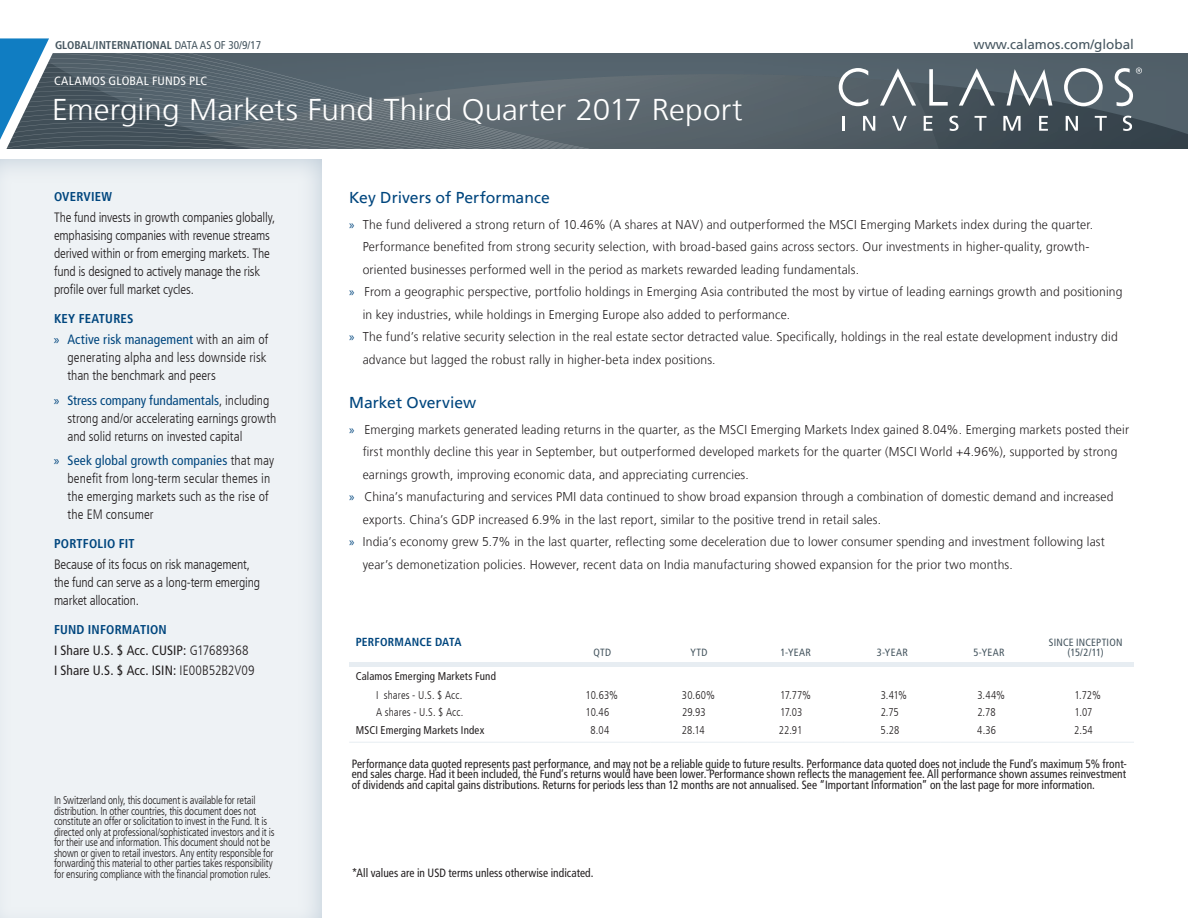
<style>
.page{position:relative;width:1188px;height:918px;background:#fff}
.page>*{position:absolute;margin:0;border:0;box-sizing:border-box;transform-origin:0 0}
.t1{font:300 30px "Frutiger LT";color:#fff;scale:1.05 1}
.t2{font:15.75px "Frutiger LT";color:#00467e}
.t3{font:300 condensed 13.5px/18px "Frutiger LT";letter-spacing:-.01em;color:#231f20}
.t4{font:300 condensed 13.5px/18px "Frutiger LT";letter-spacing:.01em;color:#231f20}
.t5{font:condensed 13.5px/20.2px "Frutiger LT";letter-spacing:.005em;color:#231f20}
.t6{font:13.5px "Frutiger LT";color:#45555f}
.t7{font:300 12.75px "Frutiger LT";letter-spacing:.015em;color:#231f20;scale:.95 1}
.t8{font:700 condensed 12.75px "Frutiger LT";letter-spacing:.015em;color:#00467e}
.t9{font:condensed 12px/10.5px "Frutiger LT";letter-spacing:.005em;color:#231f20;text-align:justify;scale:.95 1}
.t10{font:condensed 12px "Frutiger LT";letter-spacing:.015em;color:#fff;scale:1.05 1}
.t11{font:700 condensed 11.7px "Frutiger LT";letter-spacing:.02em;color:#00467e}
.t12{font:300 condensed 11.25px/10.5px "Frutiger LT";letter-spacing:-.015em;color:#231f20;scale:.95 1}
.t13{font:300 condensed 11.25px "Frutiger LT";letter-spacing:-.015em;color:#231f20}
.t14{font:condensed 11.25px "Frutiger LT";letter-spacing:.015em;color:#231f20}
.t15{font:700 condensed 11.25px "Frutiger LT";color:#45555f}
.t16{font:300 condensed 11.25px "Frutiger LT";letter-spacing:.01em;color:#231f20}
.t17{font:condensed 10.5px/10.5px "Frutiger LT";letter-spacing:.025em;color:#45555f;text-align:center}
.s1{font-weight:400}
.s2{font-family:"Myriad Pro";font-weight:400;font-stretch:normal;color:#00467e}
.s3{font-weight:400;color:#00467e}
.s4{font-weight:300}
.s5{font-family:"Myriad Pro";font-weight:400;color:#00467e}
.s6{color:#00467e}
</style>
<div class="page">
<svg style="left:60px;top:54px;width:1128px;height:94px;background:#55626a"></svg>
<svg style="left:0;top:38px;width:60px;height:111px"></svg>
<svg style="left:929px;top:69px;width:19px;height:37px"></svg>
<svg style="left:1007px;top:69px;width:45px;height:37px"></svg>
<svg style="left:1064px;top:68px;width:39px;height:38px"></svg>
<svg style="left:880px;top:68px;width:36px;height:38px"></svg>
<svg style="left:959px;top:68px;width:36px;height:38px"></svg>
<svg style="left:839px;top:68px;width:29px;height:38px"></svg>
<svg style="left:1115px;top:68px;width:27px;height:39px"></svg>
<hr style="left:842px;top:116px;width:3px;height:15px;background:#fff">
<svg style="left:863px;top:116px;width:12px;height:15px"></svg>
<svg style="left:892px;top:116px;width:15px;height:15px"></svg>
<svg style="left:924px;top:116px;width:8px;height:15px"></svg>
<svg style="left:949px;top:116px;width:10px;height:15px"></svg>
<svg style="left:975px;top:116px;width:12px;height:15px"></svg>
<svg style="left:1003px;top:116px;width:18px;height:15px"></svg>
<svg style="left:1039px;top:116px;width:9px;height:15px"></svg>
<svg style="left:1066px;top:116px;width:12px;height:15px"></svg>
<svg style="left:1095px;top:116px;width:12px;height:15px"></svg>
<svg style="left:1123px;top:116px;width:9px;height:15px"></svg>
<hr style="left:349px;top:663px;width:785px;height:4px;background:#e7edf2">
<hr style="left:349px;top:742px;width:205px;height:1px;background:#e7edf2">
<hr style="left:554px;top:742px;width:97px;height:1px;background:#e7edf2">
<hr style="left:651px;top:742px;width:96px;height:1px;background:#e7edf2">
<hr style="left:747px;top:742px;width:97px;height:1px;background:#e7edf2">
<hr style="left:844px;top:742px;width:97px;height:1px;background:#e7edf2">
<hr style="left:941px;top:742px;width:96px;height:1px;background:#e7edf2">
<hr style="left:1037px;top:742px;width:97px;height:1px;background:#e7edf2">
<div style="left:0;top:155px;width:323px;height:763px;background:#eef2f5"></div>
<p class="t15" style="left:55px;top:39px;width:208px">GLOBAL/INTERNATIONAL <span class="s1">DATA AS OF 30/9/17</span></p>
<p class="t10" style="left:54px;top:73px;width:147px">CALAMOS GLOBAL FUNDS PLC</p>
<h1 class="t1" style="left:52px;top:92px;width:659px">Emerging Markets Fund Third Quarter 2017 Report</h1>
<p class="t6" style="left:973px;top:36px;width:162px">www.calamos.com/global</p>
<p class="t8" style="left:54px;top:189px;width:60px">OVERVIEW</p>
<p class="t3" style="left:54px;top:209px;width:223px">The fund invests in growth companies globally, emphasising companies with revenue streams derived within or from emerging markets. The fund is designed to actively manage the risk profile over full market cycles.</p>
<p class="t8" style="left:54px;top:311px;width:81px">KEY FEATURES</p>
<p class="t3" style="left:67px;top:330px;width:202px;text-indent:-14px"><span class="s2">»</span> <span class="s3">Active risk management</span> with an aim of generating alpha and less downside risk than the benchmark and peers</p>
<p class="t3" style="left:67px;top:391px;width:210px;text-indent:-14px"><span class="s2">»</span> <span class="s3">Stress company fundamentals</span>, including strong and/or accelerating earnings growth and solid returns on invested capital</p>
<p class="t4" style="left:67px;top:452px;width:208px;text-indent:-14px"><span class="s2">»</span> <span class="s3">Seek global growth companies</span> that may benefit from long-term secular themes in the emerging markets such as the rise of the EM consumer</p>
<p class="t8" style="left:54px;top:536px;width:82px">PORTFOLIO FIT</p>
<p class="t3" style="left:54px;top:556px;width:208px">Because of its focus on risk management, the fund can serve as a long-term emerging market allocation.</p>
<p class="t8" style="left:54px;top:622px;width:114px">FUND INFORMATION</p>
<p class="t5" style="left:54px;top:640px;width:202px">I Share U.S. $ Acc. CUSIP: <span class="s4">G17689368<br></span>I Share U.S. $ Acc. ISIN: <span class="s4">IE00B52B2V09</span></p>
<p class="t12" style="left:54px;top:795px;width:234px">In Switzerland only, this document is available for retail distribution. In other countries, this document does not constitute an offer or solicitation to invest in the Fund. It is directed only at professional/sophisticated investors and it is for their use and information. This document should not be shown or given to retail investors. Any entity responsible for forwarding this material to other parties takes responsibility for ensuring compliance with the financial promotion rules.</p>
<p class="t2" style="left:349px;top:188px;width:202px">Key Drivers of Performance</p>
<p class="t7" style="left:349px;top:217px;width:785px"><span class="s5">»</span><span class="s6">»</span> The fund delivered a strong return of 10.46% (A shares at NAV) and outperformed the MSCI Emerging Markets index during the quarter.</p>
<p class="t7" style="left:363px;top:240px;width:767px">Performance benefited from strong security selection, with broad-based gains across sectors. Our investments in higher-quality, growth-</p>
<p class="t7" style="left:363px;top:262px;width:524px">oriented businesses performed well in the period as markets rewarded leading fundamentals.</p>
<p class="t7" style="left:349px;top:285px;width:816px"><span class="s5">»</span><span class="s6">»</span> From a geographic perspective, portfolio holdings in Emerging Asia contributed the most by virtue of leading earnings growth and positioning</p>
<p class="t7" style="left:363px;top:307px;width:451px">in key industries, while holdings in Emerging Europe also added to performance.</p>
<p class="t7" style="left:349px;top:330px;width:811px"><span class="s5">»</span><span class="s6">»</span> The fund’s relative security selection in the real estate sector detracted value. Specifically, holdings in the real estate development industry did</p>
<p class="t7" style="left:363px;top:352px;width:373px">advance but lagged the robust rally in higher-beta index positions.</p>
<p class="t2" style="left:349px;top:393px;width:129px">Market Overview</p>
<p class="t7" style="left:349px;top:422px;width:822px"><span class="s5">»</span><span class="s6">»</span> Emerging markets generated leading returns in the quarter, as the MSCI Emerging Markets Index gained 8.04%. Emerging markets posted their</p>
<p class="t7" style="left:363px;top:445px;width:796px">first monthly decline this year in September, but outperformed developed markets for the quarter (MSCI World +4.96%), supported by strong</p>
<p class="t7" style="left:363px;top:467px;width:408px">earnings growth, improving economic data, and appreciating currencies.</p>
<p class="t7" style="left:349px;top:489px;width:806px"><span class="s5">»</span><span class="s6">»</span> China’s manufacturing and services PMI data continued to show broad expansion through a combination of domestic demand and increased</p>
<p class="t7" style="left:363px;top:512px;width:547px">exports. China’s GDP increased 6.9% in the last report, similar to the positive trend in retail sales.</p>
<p class="t7" style="left:349px;top:534px;width:797px"><span class="s5">»</span><span class="s6">»</span> India’s economy grew 5.7% in the last quarter, reflecting some deceleration due to lower consumer spending and investment following last</p>
<p class="t7" style="left:363px;top:557px;width:686px">year’s demonetization policies. However, recent data on India manufacturing showed expansion for the prior two months.</p>
<p class="t11" style="left:356px;top:635px;width:107px">PERFORMANCE DATA</p>
<p class="t17" style="left:594px;top:647px;width:19px">QTD</p>
<p class="t17" style="left:690px;top:647px;width:19px">YTD</p>
<p class="t17" style="left:780px;top:647px;width:32px">1-YEAR</p>
<p class="t17" style="left:877px;top:647px;width:33px">3-YEAR</p>
<p class="t17" style="left:973px;top:647px;width:33px">5-YEAR</p>
<p class="t17" style="left:1049px;top:637px;width:75px">SINCE INCEPTION (15/2/11)</p>
<p class="t14" style="left:356px;top:670px;width:142px">Calamos Emerging Markets Fund</p>
<p class="t16" style="left:376px;top:688px;width:88px">I shares - U.S. $ Acc.</p>
<p class="t13" style="left:586px;top:688px;width:34px">10.63%</p>
<p class="t13" style="left:682px;top:688px;width:35px">30.60%</p>
<p class="t13" style="left:780px;top:688px;width:33px">17.77%</p>
<p class="t13" style="left:881px;top:688px;width:28px">3.41%</p>
<p class="t13" style="left:977px;top:688px;width:29px">3.44%</p>
<p class="t13" style="left:1074px;top:688px;width:28px">1.72%</p>
<p class="t16" style="left:376px;top:706px;width:89px">A shares - U.S. $ Acc.</p>
<p class="t13" style="left:586px;top:706px;width:25px">10.46</p>
<p class="t13" style="left:682px;top:706px;width:25px">29.93</p>
<p class="t13" style="left:780px;top:706px;width:24px">17.03</p>
<p class="t13" style="left:881px;top:706px;width:20px">2.75</p>
<p class="t13" style="left:977px;top:706px;width:20px">2.78</p>
<p class="t13" style="left:1074px;top:706px;width:19px">1.07</p>
<p class="t14" style="left:356px;top:724px;width:130px">MSCI Emerging Markets Index</p>
<p class="t13" style="left:591px;top:724px;width:20px">8.04</p>
<p class="t13" style="left:682px;top:724px;width:24px">28.14</p>
<p class="t13" style="left:779px;top:724px;width:25px">22.91</p>
<p class="t13" style="left:881px;top:724px;width:20px">5.28</p>
<p class="t13" style="left:977px;top:724px;width:20px">4.36</p>
<p class="t13" style="left:1074px;top:724px;width:20px">2.54</p>
<p class="t9" style="left:352px;top:758px;width:818px">Performance data quoted represents past performance, and may not be a reliable guide to future results. Performance data quoted does not include the Fund’s maximum 5% front&shy;end sales charge. Had it been included, the Fund’s returns would have been lower. Performance shown reflects the management fee. All performance shown assumes reinvestment of dividends and capital gains distributions. Returns for periods less than 12 months are not annualised. See “Important Information” on the last page for more information.</p>
<p class="t9" style="left:352px;top:868px;width:256px">*All values are in USD terms unless otherwise indicated.</p>
</div>
